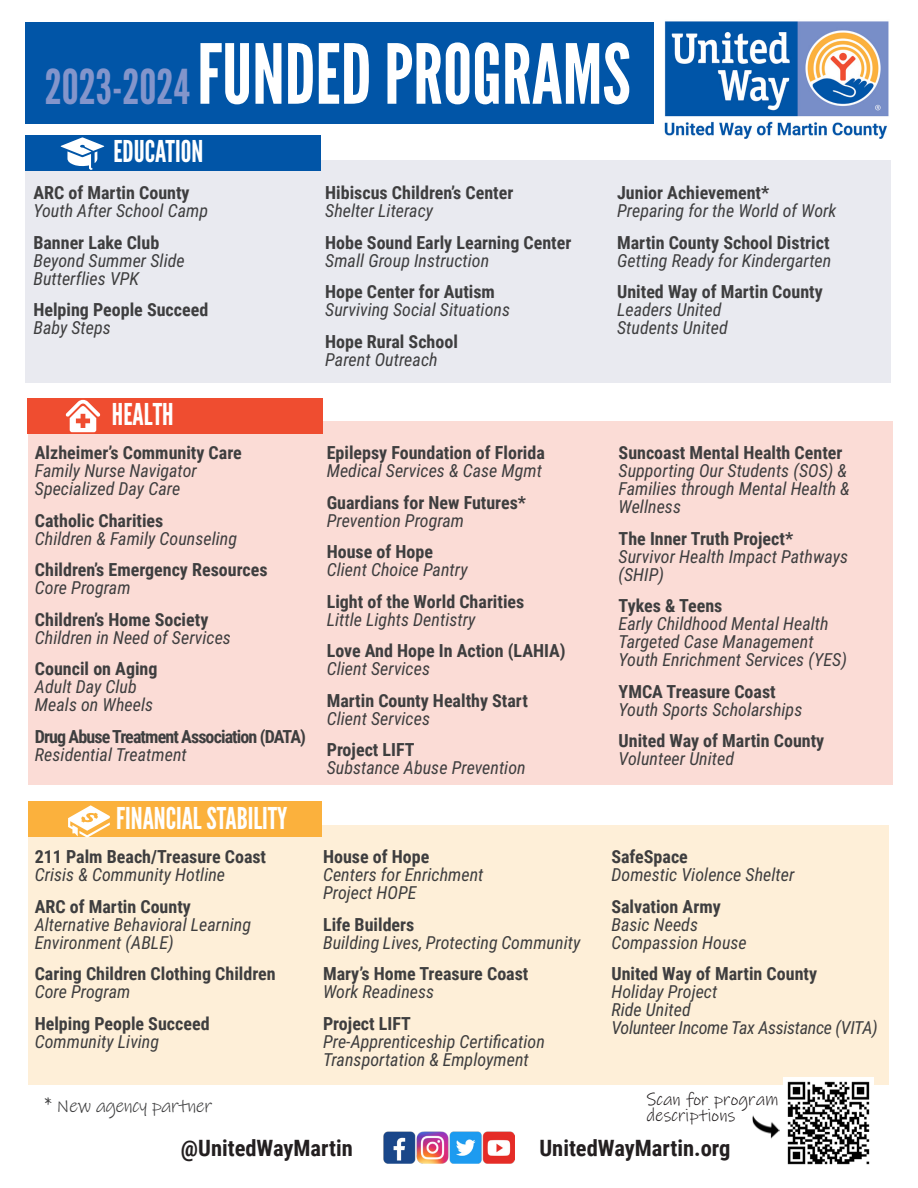
<style>
.page{position:relative;width:918px;height:1188px;background:#fff}
.page>*{position:absolute;margin:0;border:0;box-sizing:border-box;transform-origin:0 0}
.t1{font:82.5px "League Gothic";color:#fff}
.t2{font:30px "League Gothic";color:#fff}
.t3{font:700 22.5px "Roboto Condensed";color:#231f20}
.t4{font:19.5px "Ink Free";letter-spacing:-.03em;color:#3e3e3f}
.t5{font:italic 18px/18px "Roboto Condensed";color:#3e3e3f}
.t6{font:700 18px/18px "Roboto Condensed";color:#3e3e3f}
.t7{font:700 18px "Roboto Condensed";letter-spacing:-.05em;color:#3e3e3f}
.t8{font:italic 18px "Roboto Condensed";letter-spacing:-.02em;color:#3e3e3f}
.t9{font:18px/16.5px "Ink Free";color:#231f20}
.s1{font-size:48px;color:#8395cb}
.s2{font-weight:400;font-style:italic}
.s3{font-weight:700;font-style:normal}
</style>
<div class="page">
<div style="left:26px;top:22px;width:628px;height:102px;background:#0155a7"></div>
<div style="left:28px;top:826px;width:861px;height:259px;background:#feefd8"></div>
<div style="left:26px;top:160px;width:865px;height:222px;background:#e9eaf0"></div>
<div style="left:28px;top:422px;width:864px;height:363px;background:#fbdcd6"></div>
<div style="left:26px;top:135px;width:295px;height:36px;background:#0155a7"></div>
<div style="left:28px;top:801px;width:294px;height:36px;background:#fbb13d"></div>
<svg style="left:68px;top:805px;width:42px;height:33px"></svg>
<div style="left:27px;top:398px;width:295px;height:36px;background:#ef4d30"></div>
<svg style="left:66px;top:399px;width:34px;height:33px"></svg>
<img style="left:664px;top:21px;width:225px;height:117px">
<svg style="left:61px;top:137px;width:43px;height:33px"></svg>
<img style="left:783px;top:1078px;width:91px;height:87px">
<img style="left:752px;top:1115px;width:28px;height:24px">
<img style="left:383px;top:1131px;width:131px;height:33px">
<p class="t1" style="left:45px;top:25px;width:588px"><span class="s1">2023-2024</span>FUNDED PROGRAMS</p>
<p class="t2" style="left:113px;top:134px;width:91px">EDUCATION</p>
<p class="t6" style="left:33px;top:183px;width:158px">ARC of Martin County</p>
<p class="t5" style="left:33px;top:201px;width:176px">Youth After School Camp</p>
<p class="t6" style="left:33px;top:233px;width:127px">Banner Lake Club</p>
<p class="t5" style="left:33px;top:251px;width:153px">Beyond Summer Slide</p>
<p class="t5" style="left:33px;top:269px;width:107px">Butterflies VPK</p>
<p class="t6" style="left:33px;top:300px;width:176px">Helping People Succeed</p>
<p class="t5" style="left:33px;top:318px;width:79px">Baby Steps</p>
<p class="t2" style="left:112px;top:397px;width:63px">HEALTH</p>
<p class="t6" style="left:35px;top:443px;width:208px">Alzheimer’s Community Care</p>
<p class="t5" style="left:35px;top:461px;width:164px">Family Nurse Navigator</p>
<p class="t5" style="left:35px;top:479px;width:147px">Specialized Day Care</p>
<p class="t6" style="left:35px;top:511px;width:130px">Catholic Charities</p>
<p class="t5" style="left:35px;top:529px;width:204px">Children &amp; Family Counseling</p>
<p class="t6" style="left:35px;top:560px;width:234px">Children’s Emergency Resources</p>
<p class="t5" style="left:35px;top:578px;width:97px">Core Program</p>
<p class="t6" style="left:35px;top:610px;width:175px">Children’s Home Society</p>
<p class="t5" style="left:35px;top:628px;width:198px">Children in Need of Services</p>
<p class="t6" style="left:35px;top:659px;width:124px">Council on Aging</p>
<p class="t5" style="left:35px;top:677px;width:120px">Adult Day Club<br>Meals on Wheels</p>
<p class="t7" style="left:35px;top:724px;width:273px">Drug Abuse Treatment Association (DATA)</p>
<p class="t5" style="left:35px;top:745px;width:153px">Residential Treatment</p>
<p class="t2" style="left:116px;top:800px;width:173px">FINANCIAL STABILITY</p>
<p class="t6" style="left:35px;top:847px;width:233px">211 Palm Beach/Treasure Coast</p>
<p class="t5" style="left:35px;top:865px;width:192px">Crisis &amp; Community Hotline</p>
<p class="t6" style="left:35px;top:897px;width:158px">ARC of Martin County</p>
<p class="t5" style="left:35px;top:915px;width:218px">Alternative Behavioral Learning<br>Environment (ABLE)</p>
<p class="t6" style="left:35px;top:964px;width:242px">Caring Children Clothing Children</p>
<p class="t5" style="left:35px;top:982px;width:97px">Core Program</p>
<p class="t6" style="left:35px;top:1014px;width:176px">Helping People Succeed</p>
<p class="t5" style="left:35px;top:1032px;width:126px">Community Living</p>
<p class="t6" style="left:325px;top:183px;width:190px">Hibiscus Children’s Center</p>
<p class="t5" style="left:325px;top:201px;width:109px">Shelter Literacy</p>
<p class="t6" style="left:325px;top:233px;width:248px">Hobe Sound Early Learning Center</p>
<p class="t5" style="left:325px;top:251px;width:165px">Small Group Instruction</p>
<p class="t6" style="left:325px;top:282px;width:171px">Hope Center for Autism</p>
<p class="t5" style="left:325px;top:300px;width:186px">Surviving Social Situations</p>
<p class="t6" style="left:325px;top:332px;width:134px">Hope Rural School</p>
<p class="t5" style="left:325px;top:350px;width:114px">Parent Outreach</p>
<p class="t6" style="left:327px;top:443px;width:220px">Epilepsy Foundation of Florida</p>
<p class="t5" style="left:327px;top:461px;width:217px">Medical Services &amp; Case Mgmt</p>
<p class="t6" style="left:327px;top:493px;width:201px">Guardians for New Futures*<br><span class="s2">Prevention Program</span></p>
<p class="t6" style="left:327px;top:542px;width:108px">House of Hope</p>
<p class="t5" style="left:327px;top:560px;width:143px">Client Choice Pantry</p>
<p class="t6" style="left:327px;top:592px;width:199px">Light of the World Charities</p>
<p class="t5" style="left:327px;top:610px;width:150px">Little Lights Dentistry</p>
<p class="t6" style="left:327px;top:641px;width:241px">Love And Hope In Action (LAHIA)</p>
<p class="t5" style="left:327px;top:659px;width:105px">Client Services</p>
<p class="t6" style="left:327px;top:691px;width:203px">Martin County Healthy Start</p>
<p class="t5" style="left:327px;top:709px;width:105px">Client Services</p>
<p class="t6" style="left:327px;top:740px;width:89px">Project LIFT</p>
<p class="t5" style="left:327px;top:758px;width:201px">Substance Abuse Prevention</p>
<p class="t6" style="left:323px;top:847px;width:108px">House of Hope</p>
<p class="t5" style="left:323px;top:865px;width:162px">Centers for Enrichment</p>
<p class="t5" style="left:323px;top:883px;width:95px">Project HOPE</p>
<p class="t6" style="left:323px;top:915px;width:93px">Life Builders</p>
<p class="t5" style="left:323px;top:933px;width:259px">Building Lives, Protecting Community</p>
<p class="t6" style="left:323px;top:964px;width:207px">Mary’s Home Treasure Coast</p>
<p class="t5" style="left:323px;top:982px;width:113px">Work Readiness</p>
<p class="t6" style="left:323px;top:1014px;width:89px">Project LIFT</p>
<p class="t5" style="left:323px;top:1032px;width:223px">Pre-Apprenticeship Certification</p>
<p class="t5" style="left:323px;top:1050px;width:207px">Transportation &amp; Employment</p>
<p class="t6" style="left:617px;top:183px;width:154px">Junior Achievement*</p>
<p class="t5" style="left:617px;top:201px;width:221px">Preparing for the World of Work</p>
<p class="t5" style="left:617px;top:233px;width:216px"><span class="s3">Martin County School District<br></span>Getting Ready for Kindergarten</p>
<p class="t6" style="left:617px;top:282px;width:207px">United Way of Martin County</p>
<p class="t5" style="left:617px;top:300px;width:106px">Leaders United</p>
<p class="t5" style="left:617px;top:318px;width:112px">Students United</p>
<p class="t5" style="left:619px;top:443px;width:233px"><span class="s3">Suncoast Mental Health Center<br></span>Supporting Our Students (SOS) &amp;<br>Families through Mental Health &amp;<br>Wellness</p>
<p class="t6" style="left:619px;top:529px;width:176px">The Inner Truth Project*</p>
<p class="t5" style="left:619px;top:547px;width:231px">Survivor Health Impact Pathways (SHIP)</p>
<p class="t5" style="left:619px;top:596px;width:212px"><span class="s3">Tykes &amp; Teens<br></span>Early Childhood Mental Health</p>
<p class="t5" style="left:619px;top:632px;width:230px">Targeted Case Management<br>Youth Enrichment Services (YES)</p>
<p class="t6" style="left:619px;top:682px;width:159px">YMCA Treasure Coast</p>
<p class="t5" style="left:619px;top:700px;width:185px">Youth Sports Scholarships</p>
<p class="t6" style="left:619px;top:731px;width:207px">United Way of Martin County</p>
<p class="t5" style="left:619px;top:749px;width:117px">Volunteer United</p>
<p class="t6" style="left:611px;top:847px;width:78px">SafeSpace</p>
<p class="t5" style="left:611px;top:865px;width:185px">Domestic Violence Shelter</p>
<p class="t6" style="left:611px;top:897px;width:111px">Salvation Army</p>
<p class="t5" style="left:611px;top:915px;width:88px">Basic Needs</p>
<p class="t5" style="left:611px;top:933px;width:137px">Compassion House</p>
<p class="t6" style="left:611px;top:964px;width:207px">United Way of Martin County</p>
<p class="t5" style="left:611px;top:982px;width:107px">Holiday Project</p>
<p class="t5" style="left:611px;top:1000px;width:81px">Ride United</p>
<p class="t8" style="left:611px;top:1015px;width:268px">Volunteer Income Tax Assistance (VITA)</p>
<p class="t4" style="left:45px;top:1092px;width:169px">* New agency partner</p>
<p class="t9" style="left:646px;top:1091px;width:134px">Scan for program descriptions</p>
<p class="t3" style="left:181px;top:1132px;width:173px">@UnitedWayMartin</p>
<p class="t3" style="left:539px;top:1132px;width:193px">UnitedWayMartin.org</p>
</div>
